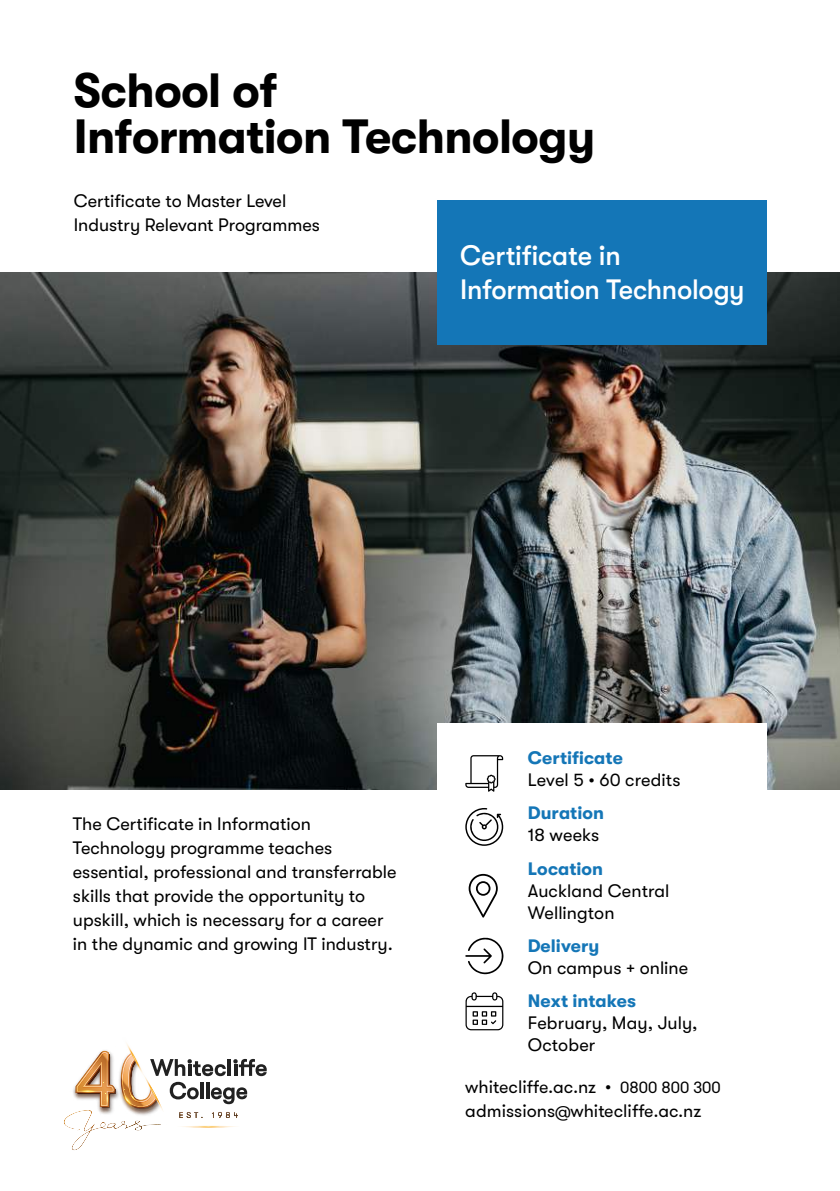
<style>
.page{position:relative;width:840px;height:1191px;background:#fff}
.page>*{position:absolute;margin:0;border:0;box-sizing:border-box;transform-origin:0 0}
.t1{font:700 48px/46px "GT Walsheim Pro";letter-spacing:-.01em;color:#000}
.t2{font:500 28px/34px "GT Walsheim Pro";letter-spacing:-.01em;color:#fff}
.t3{font:18px/24px "GT Walsheim Pro";color:#000}
.t4{font:18px/24px "GT Walsheim";color:#000}
.t5{font:700 18px "GT Walsheim Pro";letter-spacing:.005em;color:#1476b7}
.s1{font-size:16px}
</style>
<div class="page">
<img style="left:0;top:272px;width:839px;height:517px">
<div style="left:437px;top:200px;width:329px;height:144px;background:#1476b7"></div>
<div style="left:436px;top:723px;width:329px;height:356px;background:#fff"></div>
<svg style="left:465px;top:755px;width:38px;height:36px"></svg>
<svg style="left:468px;top:874px;width:29px;height:43px"></svg>
<svg style="left:465px;top:808px;width:38px;height:38px"></svg>
<svg style="left:465px;top:937px;width:38px;height:37px"></svg>
<svg style="left:465px;top:992px;width:38px;height:38px"></svg>
<img style="left:182px;top:1126px;width:54px;height:2px">
<img style="left:74px;top:1050px;width:40px;height:59px">
<img style="left:76px;top:1051px;width:38px;height:55px">
<img style="left:119px;top:1043px;width:14px;height:41px">
<img style="left:64px;top:1109px;width:84px;height:41px">
<img style="left:73px;top:1086px;width:5px;height:9px">
<img style="left:104px;top:1106px;width:6px;height:9px">
<img style="left:114px;top:1084px;width:7px;height:32px">
<svg style="left:121px;top:1052px;width:145px;height:66px"></svg>
<svg style="left:78px;top:1053px;width:37px;height:53px"></svg>
<img style="left:64px;top:1110px;width:17px;height:8px">
<img style="left:144px;top:1123px;width:17px;height:2px">
<h1 class="t1" style="left:74px;top:72px;width:522px">School of<br>Information Technology</h1>
<p class="t3" style="left:74px;top:189px;width:248px">Certificate to Master Level<br>Industry Relevant Programmes</p>
<h2 class="t2" style="left:460px;top:238px;width:286px">Certificate in<br>Information Technology</h2>
<p class="t3" style="left:73px;top:811px;width:325px">The Certificate in Information Technology programme teaches essential, professional and transferrable skills that provide the opportunity to upskill, which is necessary for a career in the dynamic and growing IT industry.</p>
<p class="t5" style="left:527px;top:747px;width:96px">Certificate</p>
<p class="t3" style="left:527px;top:769px;width:154px">Level 5 • 60 credits</p>
<p class="t5" style="left:527px;top:806px;width:78px">Duration</p>
<p class="t3" style="left:527px;top:825px;width:73px">18 weeks</p>
<p class="t5" style="left:527px;top:861px;width:77px">Location</p>
<p class="t3" style="left:527px;top:881px;width:143px;line-height:22px">Auckland Central<br>Wellington</p>
<p class="t5" style="left:527px;top:939px;width:73px">Delivery</p>
<p class="t3" style="left:527px;top:957px;width:162px">On campus + online</p>
<p class="t5" style="left:527px;top:994px;width:110px">Next intakes</p>
<p class="t3" style="left:527px;top:1014px;width:171px;line-height:22px">February, May, July,<br>October</p>
<p class="t4" style="left:465px;top:1075px;width:257px">whitecliffe.ac.nz • <span class="s1">0800 800 300 </span>admissions@whitecliffe.ac.nz</p>
</div>
